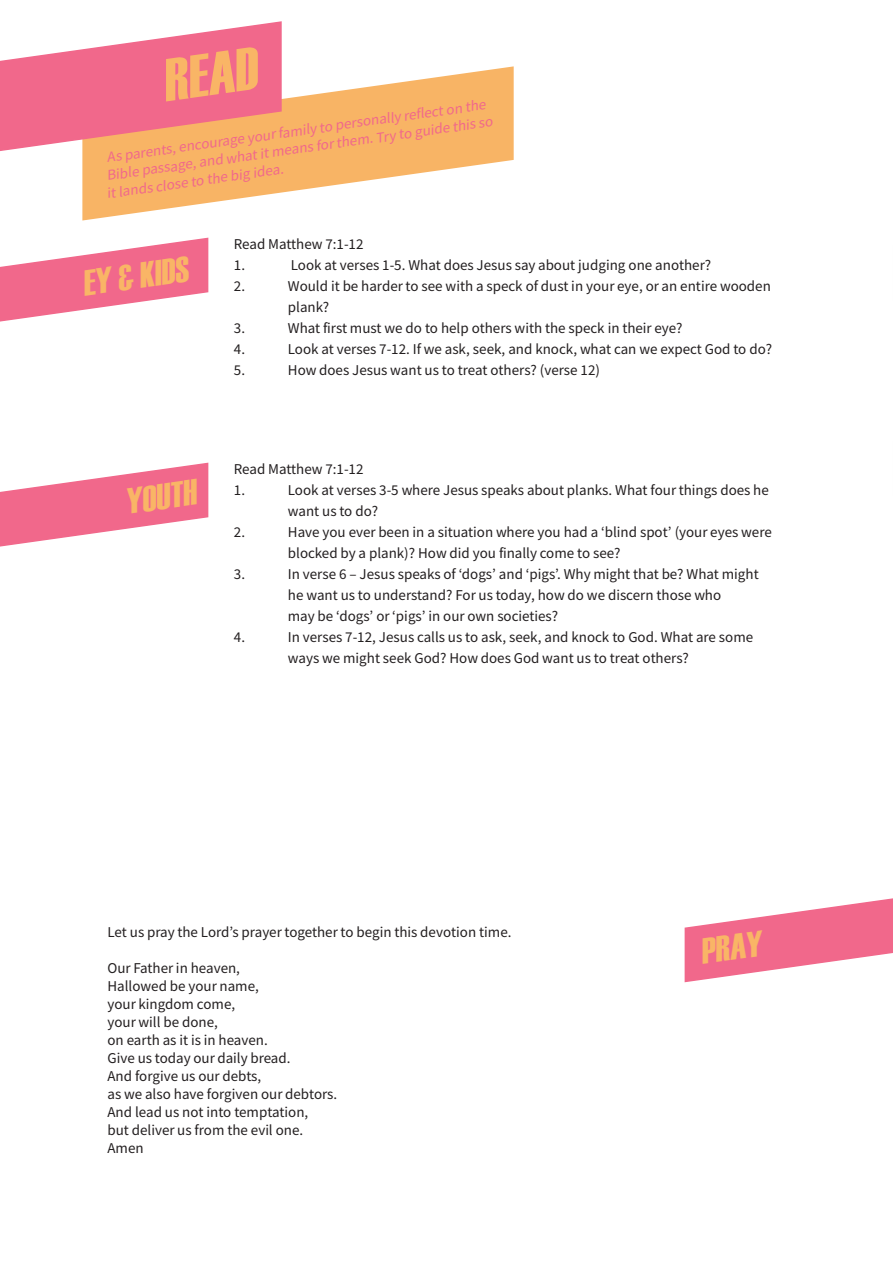
<style>
.page{position:relative;width:893px;height:1263px;background:#fff}
.page>*{position:absolute;margin:0;border:0;box-sizing:border-box;transform-origin:0 0}
.t1{font:60px "Haettenschweiler";color:#f9b566}
.t2{font:36px "Haettenschweiler";color:#f9b566}
.t3{font:15px/21px "Source Sans Variable";color:#231f20}
.t4{font:14.85px/17.9px "Source Sans Variable";color:#f1688b}
</style>
<div class="page">
<svg style="left:82px;top:66px;width:432px;height:154px;fill:#f8b465"></svg>
<svg style="left:0;top:21px;width:282px;height:131px"></svg>
<svg style="left:0;top:237px;width:209px;height:85px"></svg>
<svg style="left:0;top:462px;width:209px;height:85px"></svg>
<svg style="left:684px;top:898px;width:209px;height:85px"></svg>
<p class="t1" style="left:156px;top:41px;width:96px;rotate:-8deg">READ</p>
<p class="t4" style="left:101px;top:149px;width:394px;text-indent:5px;rotate:-8deg">As parents, encourage your family to personally reflect on the<br>Bible passage, and what it means for them. Try to guide this so it lands close to the big idea.</p>
<p class="t2" style="left:79px;top:259px;width:108px;rotate:-8deg">EY &amp; KIDS</p>
<p class="t2" style="left:122px;top:477px;width:73px;rotate:-8deg">YOUTH</p>
<p class="t3" style="left:234px;top:233px;width:131px">Read Matthew 7:1-12</p>
<p class="t3" style="left:234px;top:254px;width:13px">1.</p>
<p class="t3" style="left:291px;top:254px;width:422px">Look at verses 1-5. What does Jesus say about judging one another?</p>
<p class="t3" style="left:234px;top:275px;width:13px">2.</p>
<p class="t3" style="left:288px;top:275px;width:485px">Would it be harder to see with a speck of dust in your eye, or an entire wooden plank?</p>
<p class="t3" style="left:234px;top:317px;width:13px">3.</p>
<p class="t3" style="left:288px;top:317px;width:396px">What first must we do to help others with the speck in their eye?</p>
<p class="t3" style="left:234px;top:338px;width:13px">4.</p>
<p class="t3" style="left:288px;top:338px;width:486px">Look at verses 7-12. If we ask, seek, and knock, what can we expect God to do?</p>
<p class="t3" style="left:234px;top:359px;width:13px">5.</p>
<p class="t3" style="left:288px;top:359px;width:314px">How does Jesus want us to treat others? (verse 12)</p>
<p class="t3" style="left:234px;top:458px;width:131px">Read Matthew 7:1-12</p>
<p class="t3" style="left:234px;top:479px;width:13px">1.</p>
<p class="t3" style="left:288px;top:479px;width:482px">Look at verses 3-5 where Jesus speaks about planks. What four things does he want us to do?</p>
<p class="t3" style="left:234px;top:521px;width:13px">2.</p>
<p class="t3" style="left:288px;top:521px;width:485px">Have you ever been in a situation where you had a ‘blind spot’ (your eyes were blocked by a plank)? How did you finally come to see?</p>
<p class="t3" style="left:234px;top:563px;width:13px">3.</p>
<p class="t3" style="left:288px;top:563px;width:472px">In verse 6 – Jesus speaks of ‘dogs’ and ‘pigs’. Why might that be? What might he want us to understand? For us today, how do we discern those who<br>may be ‘dogs’ or ‘pigs’ in our own societies?</p>
<p class="t3" style="left:234px;top:626px;width:13px">4.</p>
<p class="t3" style="left:288px;top:626px;width:467px">In verses 7-12, Jesus calls us to ask, seek, and knock to God. What are some ways we might seek God? How does God want us to treat others?</p>
<p class="t3" style="left:107px;top:922px;width:405px">Let us pray the Lord’s prayer together to begin this devotion time.</p>
<p class="t3" style="left:107px;top:958px;width:134px">Our Father in heaven,</p>
<p class="t3" style="left:107px;top:976px;width:153px">Hallowed be your name,</p>
<p class="t3" style="left:107px;top:994px;width:129px">your kingdom come,</p>
<p class="t3" style="left:107px;top:1012px;width:112px">your will be done,</p>
<p class="t3" style="left:107px;top:1030px;width:162px">on earth as it is in heaven.</p>
<p class="t3" style="left:107px;top:1048px;width:185px">Give us today our daily bread.</p>
<p class="t3" style="left:107px;top:1066px;width:155px">And forgive us our debts,</p>
<p class="t3" style="left:107px;top:1084px;width:231px">as we also have forgiven our debtors.</p>
<p class="t3" style="left:107px;top:1102px;width:202px">And lead us not into temptation,</p>
<p class="t3" style="left:107px;top:1120px;width:197px">but deliver us from the evil one.</p>
<p class="t3" style="left:107px;top:1138px;width:38px">Amen</p>
<p class="t2" style="left:697px;top:927px;width:62px;rotate:-8deg">PRAY</p>
</div>
